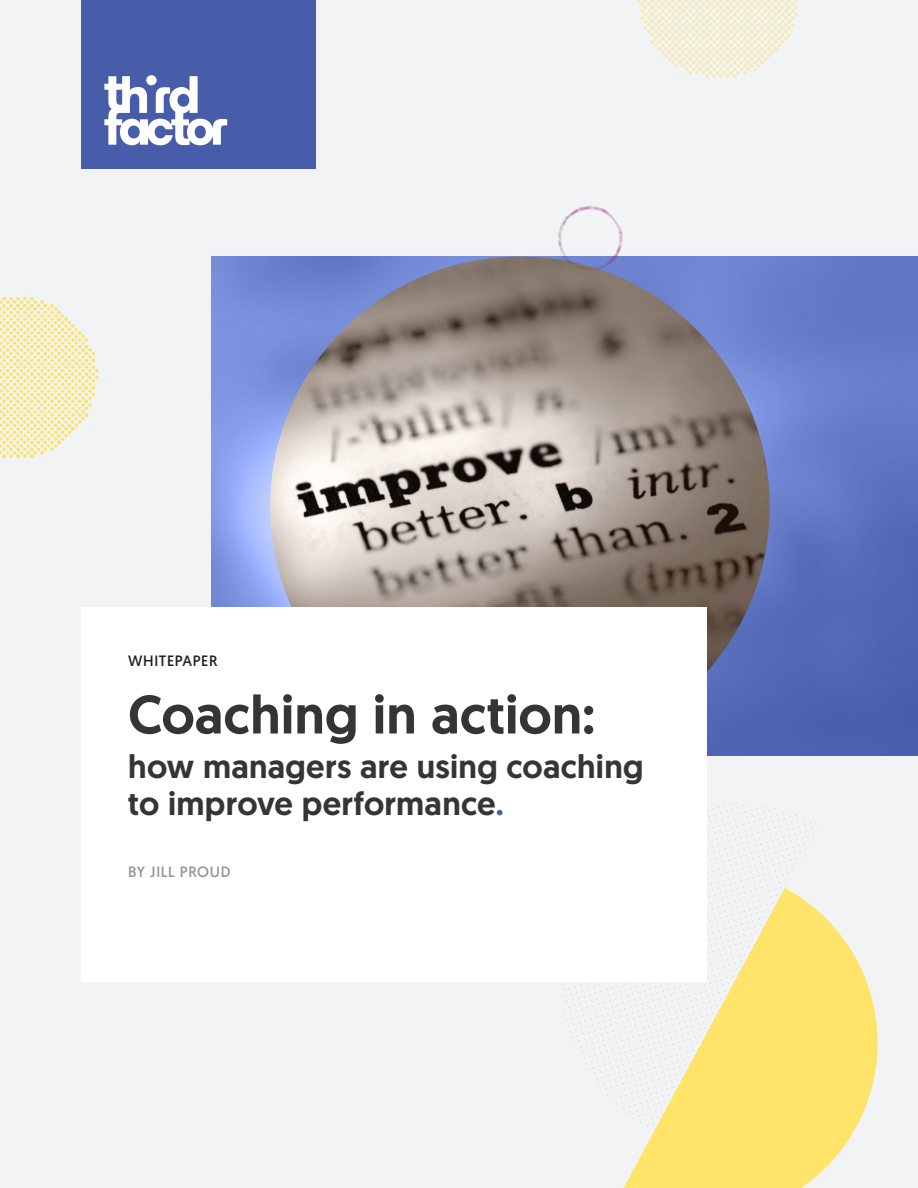
<style>
.page{position:relative;width:918px;height:1188px;background:#f2f3f4}
.page>*{position:absolute;margin:0;border:0;box-sizing:border-box;transform-origin:0 0}
.t1{font:500 54px "Geomanist";letter-spacing:.005em;color:#363536}
.t2{font:500 33px/37.5px "Geomanist";letter-spacing:.01em;color:#363536}
.t3{font:15px "Geomanist";letter-spacing:.04em;color:#939598}
.t4{font:15px "Geomanist";letter-spacing:.04em;color:#231f20}
.s1{color:#475da9}
</style>
<div class="page">
<svg style="left:623px;top:914px;width:255px;height:274px;fill:#ffe469"></svg>
<svg style="left:561px;top:802px;width:260px;height:332px"></svg>
<svg style="left:637px;top:0;width:161px;height:78px"></svg>
<svg style="left:0;top:297px;width:98px;height:161px"></svg>
<img style="left:212px;top:256px;width:706px;height:500px">
<img style="left:270px;top:256px;width:500px;height:444px">
<div style="left:81px;top:608px;width:625px;height:374px;background:#fff"></div>
<div style="left:81px;top:0;width:234px;height:169px;background:#475da9"></div>
<svg style="left:104px;top:76px;width:123px;height:69px"></svg>
<img style="left:545px;top:206px;width:89px;height:78px">
<p class="t4" style="left:128px;top:651px;width:91px">WHITEPAPER</p>
<h1 class="t1" style="left:128px;top:679px;width:469px">Coaching in action:</h1>
<p class="t2" style="left:128px;top:747px;width:517px">how managers are using coaching to improve performance<span class="s1">.</span></p>
<p class="t3" style="left:128px;top:862px;width:104px">BY JILL PROUD</p>
</div>
